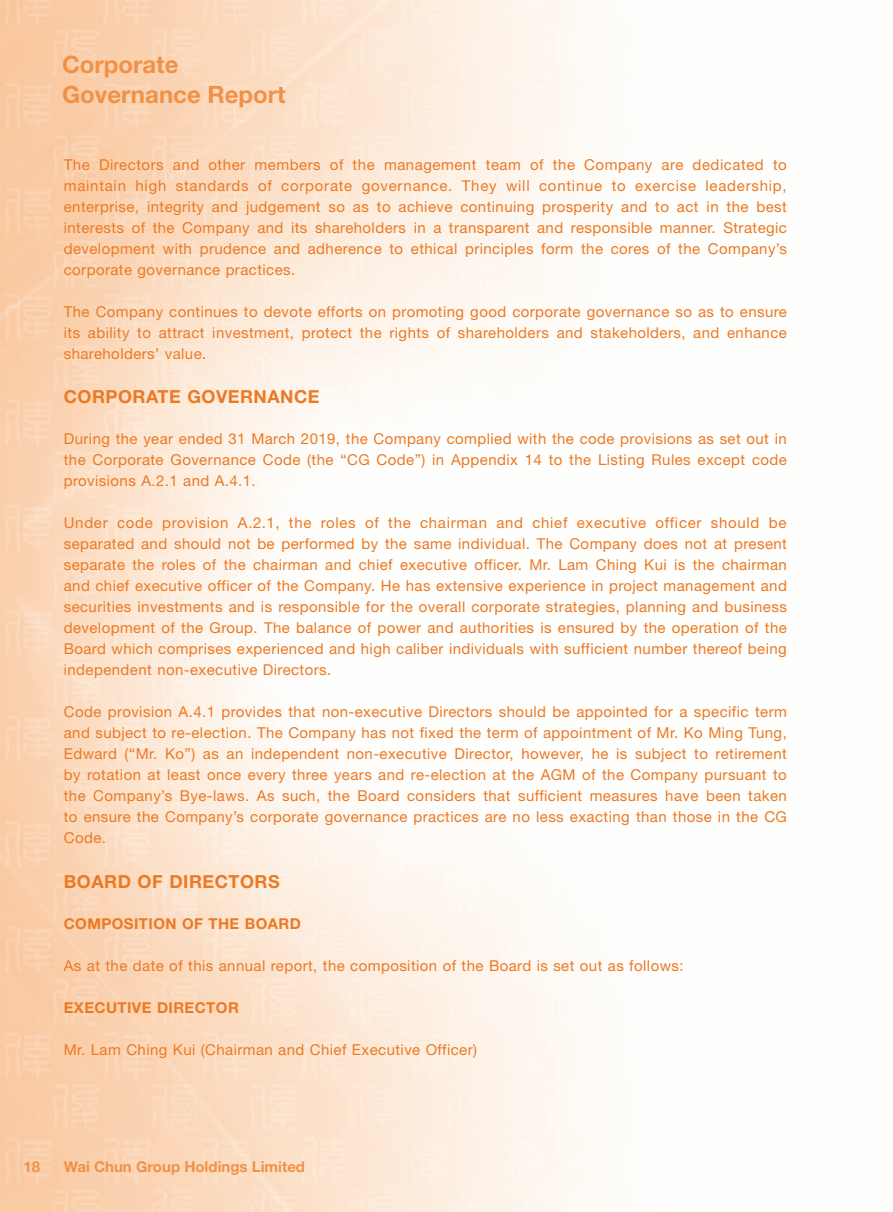
<style>
.page{position:relative;width:893px;height:1212px;background:#fff}
.page>*{position:absolute;margin:0;border:0;box-sizing:border-box;transform-origin:0 0}
.t1{font:700 24px/30px "Helvetica Neue LT Std";color:#f09147}
.t2{font:700 18px "Helvetica Neue LT Std";letter-spacing:.03em;color:#ec7923}
.t3{font:15px/21px "Helvetica Neue LT Std";letter-spacing:.03em;color:#ec7923;text-align:justify}
.t4{font:700 15px "Helvetica Neue LT Std";letter-spacing:.03em;color:#ec7923}
.t5{font:700 15px "Helvetica Neue LT Std";color:#f09147}
</style>
<div class="page">
<h1 class="t1" style="left:62px;top:49px;width:225px">Corporate<br>Governance Report</h1>
<p class="t3" style="left:64px;top:154px;width:725px">The Directors and other members of the management team of the Company are dedicated to maintain high standards of corporate governance. They will continue to exercise leadership, enterprise, integrity and judgement so as to achieve continuing prosperity and to act in the best interests of the Company and its shareholders in a transparent and responsible manner. Strategic development with prudence and adherence to ethical principles form the cores of the Company’s corporate governance practices.</p>
<p class="t3" style="left:64px;top:301px;width:725px">The Company continues to devote efforts on promoting good corporate governance so as to ensure its ability to attract investment, protect the rights of shareholders and stakeholders, and enhance shareholders’ value.</p>
<p class="t2" style="left:64px;top:386px;width:257px">CORPORATE GOVERNANCE</p>
<p class="t3" style="left:64px;top:428px;width:725px">During the year ended 31 March 2019, the Company complied with the code provisions as set out in the Corporate Governance Code (the “CG Code”) in Appendix 14 to the Listing Rules except code provisions A.2.1 and A.4.1.</p>
<p class="t3" style="left:64px;top:512px;width:725px">Under code provision A.2.1, the roles of the chairman and chief executive officer should be separated and should not be performed by the same individual. The Company does not at present separate the roles of the chairman and chief executive officer. Mr. Lam Ching Kui is the chairman and chief executive officer of the Company. He has extensive experience in project management and securities investments and is responsible for the overall corporate strategies, planning and business development of the Group. The balance of power and authorities is ensured by the operation of the Board which comprises experienced and high caliber individuals with sufficient number thereof being independent non-executive Directors.</p>
<p class="t3" style="left:64px;top:701px;width:725px">Code provision A.4.1 provides that non-executive Directors should be appointed for a specific term and subject to re-election. The Company has not fixed the term of appointment of Mr. Ko Ming Tung, Edward (“Mr. Ko”) as an independent non-executive Director, however, he is subject to retirement by rotation at least once every three years and re-election at the AGM of the Company pursuant to the Company’s Bye-laws. As such, the Board considers that sufficient measures have been taken to ensure the Company’s corporate governance practices are no less exacting than those in the CG Code.</p>
<p class="t2" style="left:64px;top:870px;width:217px">BOARD OF DIRECTORS</p>
<p class="t4" style="left:64px;top:914px;width:239px">COMPOSITION OF THE BOARD</p>
<p class="t3" style="left:64px;top:955px;width:621px">As at the date of this annual report, the composition of the Board is set out as follows:</p>
<p class="t4" style="left:64px;top:998px;width:177px">EXECUTIVE DIRECTOR</p>
<p class="t3" style="left:64px;top:1039px;width:415px">Mr. Lam Ching Kui (Chairman and Chief Executive Officer)</p>
<p class="t5" style="left:23px;top:1157px;width:18px">18</p>
<p class="t5" style="left:64px;top:1157px;width:243px">Wai Chun Group Holdings Limited</p>
</div>
